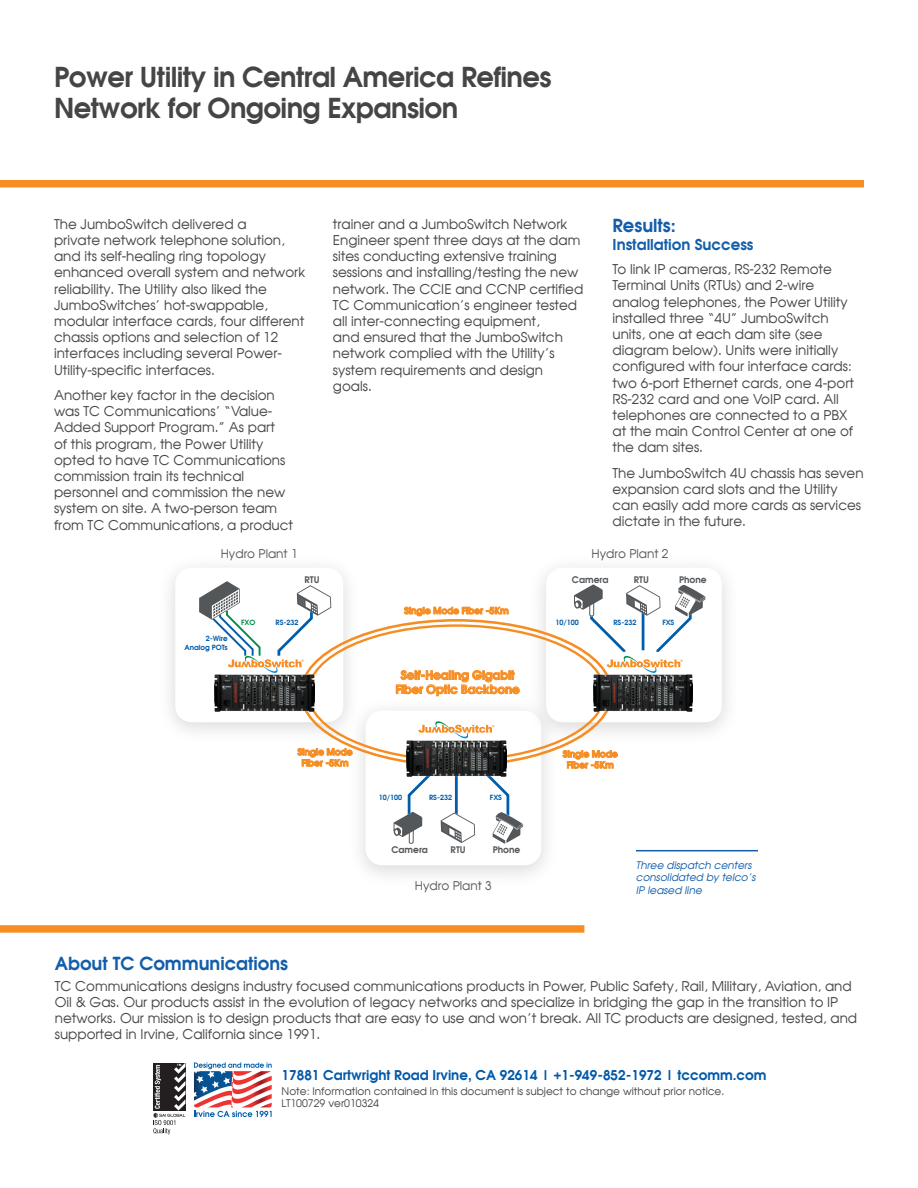
<style>
.page{position:relative;width:918px;height:1188px;background:#fff}
.page>*{position:absolute;margin:0;border:0;box-sizing:border-box;transform-origin:0 0}
.t1{font:700 27.45px/31.2px "Avalon";letter-spacing:-.02em;color:#454547}
.t2{font:700 18px "Avalon";color:#135eab}
.t3{font:700 15px "Avalon";color:#135eab}
.t4{font:13.5px/16.2px "Avalon Plain";color:#454547}
.t5{font:700 13.5px "Avalon";color:#0059ab}
.t6{font:12px "Avalon Plain";color:#54575a}
.t7{font:700 11.7px/14.1px "Avalon";color:#f68d22;text-align:center}
.t8{font:10.5px "Avalon Plain";color:#454547}
.t9{font:italic 10.5px/12.6px "Avalon Plain";color:#135eab}
.t10{font:700 9.15px/10.9px "Avalon";color:#f68d22;text-align:center}
.t11{font:700 9.15px "Avalon";color:#54575a}
.t12{font:700 7.2px/8.6px "Avalon";color:#005daa;text-align:right}
.t13{font:700 7.2px "Avalon";color:#008f4c}
</style>
<div class="page">
<div style="left:0;top:180px;width:864px;height:7px;background:#f68e23"></div>
<div style="left:0;top:925px;width:584px;height:8px;background:#f68e23"></div>
<hr style="left:636px;top:850px;width:122px;height:1px;background:#135eab">
<img style="left:352px;top:689px;width:211px;height:187px">
<div style="left:366px;top:711px;width:175px;height:154px;background:#fff;border-radius:17px"></div>
<img style="left:169px;top:566px;width:200px;height:186px">
<div style="left:175px;top:568px;width:168px;height:154px;background:#fff;border-radius:16px"></div>
<svg style="left:404px;top:607px;width:104px;height:9px"></svg>
<svg style="left:298px;top:748px;width:54px;height:19px"></svg>
<svg style="left:563px;top:752px;width:55px;height:17px"></svg>
<svg style="left:396px;top:671px;width:123px;height:25px"></svg>
<img style="left:521px;top:566px;width:207px;height:186px">
<div style="left:546px;top:568px;width:176px;height:154px;background:#fff;border-radius:17px"></div>
<img style="left:215px;top:679px;width:99px;height:32px">
<svg style="left:418px;top:721px;width:76px;height:18px"></svg>
<img style="left:407px;top:740px;width:99px;height:19px">
<img style="left:594px;top:679px;width:99px;height:32px">
<svg style="left:199px;top:581px;width:132px;height:98px"></svg>
<svg style="left:574px;top:584px;width:132px;height:95px"></svg>
<svg style="left:393px;top:759px;width:130px;height:85px"></svg>
<svg style="left:153px;top:1063px;width:32px;height:71px"></svg>
<svg style="left:194px;top:1062px;width:78px;height:55px"></svg>
<p class="t1" style="left:54px;top:60px;width:499px">Power Utility in Central America Refines<br>Network for Ongoing Expansion</p>
<p class="t4" style="left:54px;top:216px;width:253px">The JumboSwitch delivered a<br>private network telephone solution, and its self-healing ring topology enhanced overall system and network reliability. The Utility also liked the JumboSwitches’ hot-swappable, modular interface cards, four different chassis options and selection of 12 interfaces including several Power-Utility-specific interfaces.</p>
<p class="t4" style="left:54px;top:387px;width:241px">Another key factor in the decision was TC Communications’ “Value-<br>Added Support Program.” As part<br>of this program, the Power Utility opted to have TC Communications commission train its technical personnel and commission the new system on site. A two-person team from TC Communications, a product</p>
<p class="t4" style="left:333px;top:216px;width:252px">trainer and a JumboSwitch Network Engineer spent three days at the dam sites conducting extensive training sessions and installing/testing the new network. The CCIE and CCNP certified TC Communication’s engineer tested all inter-connecting equipment,<br>and ensured that the JumboSwitch network complied with the Utility’s system requirements and design goals.</p>
<p class="t2" style="left:613px;top:213px;width:65px">Results:</p>
<p class="t3" style="left:613px;top:234px;width:143px">Installation Success</p>
<p class="t4" style="left:613px;top:261px;width:243px">To link IP cameras, RS-232 Remote Terminal Units (RTUs) and 2-wire analog telephones, the Power Utility installed three “4U” JumboSwitch units, one at each dam site (see diagram below). Units were initially configured with four interface cards: two 6-port Ethernet cards, one 4-port RS-232 card and one VoIP card. All telephones are connected to a PBX at the main Control Center at one of the dam sites.</p>
<p class="t4" style="left:613px;top:465px;width:253px">The JumboSwitch 4U chassis has seven expansion card slots and the Utility can easily add more cards as services dictate in the future.</p>
<p class="t6" style="left:221px;top:546px;width:79px">Hydro Plant 1</p>
<p class="t6" style="left:592px;top:546px;width:79px">Hydro Plant 2</p>
<p class="t11" style="left:305px;top:573px;width:17px">RTU</p>
<p class="t10" style="left:404px;top:605px;width:106px">Single Mode Fiber -5Km</p>
<p class="t11" style="left:572px;top:573px;width:38px">Camera</p>
<p class="t11" style="left:634px;top:573px;width:17px">RTU</p>
<p class="t11" style="left:679px;top:573px;width:29px">Phone</p>
<p class="t12" style="left:185px;top:634px;width:45px">2-Wire<br>Analog POTs</p>
<p class="t13" style="left:241px;top:617px;width:16px">FXO</p>
<p class="t12" style="left:276px;top:618px;width:24px">RS-232</p>
<p class="t12" style="left:613px;top:618px;width:24px">RS-232</p>
<p class="t12" style="left:555px;top:618px;width:25px">10/100</p>
<p class="t7" style="left:396px;top:668px;width:126px">Self-Healing Gigabit<br>Fiber Optic Backbone</p>
<p class="t12" style="left:662px;top:618px;width:14px">FXS</p>
<p class="t10" style="left:298px;top:746px;width:56px">Single Mode<br>Fiber -5Km</p>
<p class="t10" style="left:563px;top:748px;width:56px">Single Mode<br>Fiber -5Km</p>
<p class="t12" style="left:379px;top:793px;width:25px">10/100</p>
<p class="t12" style="left:429px;top:793px;width:24px">RS-232</p>
<p class="t12" style="left:490px;top:793px;width:14px">FXS</p>
<p class="t11" style="left:392px;top:843px;width:38px">Camera</p>
<p class="t11" style="left:451px;top:843px;width:17px">RTU</p>
<p class="t11" style="left:493px;top:843px;width:29px">Phone</p>
<p class="t6" style="left:415px;top:878px;width:79px">Hydro Plant 3</p>
<p class="t9" style="left:636px;top:858px;width:123px">Three dispatch centers consolidated by telco’s<br>IP leased line</p>
<p class="t2" style="left:55px;top:951px;width:235px">About TC Communications</p>
<p class="t4" style="left:55px;top:978px;width:804px">TC Communications designs industry focused communications products in Power, Public Safety, Rail, Military, Aviation, and Oil &amp; Gas. Our products assist in the evolution of legacy networks and specialize in bridging the gap in the transition to IP networks. Our mission is to design products that are easy to use and won’t break. All TC products are designed, tested, and supported in Irvine, California since 1991.</p>
<p class="t5" style="left:282px;top:1066px;width:486px">17881 Cartwright Road Irvine, CA 92614 | +1-949-852-1972 | tccomm.com</p>
<p class="t8" style="left:282px;top:1084px;width:444px">Note: Information contained in this document is subject to change without prior notice.</p>
<p class="t8" style="left:282px;top:1097px;width:99px">LT100729 ver010324</p>
</div>
